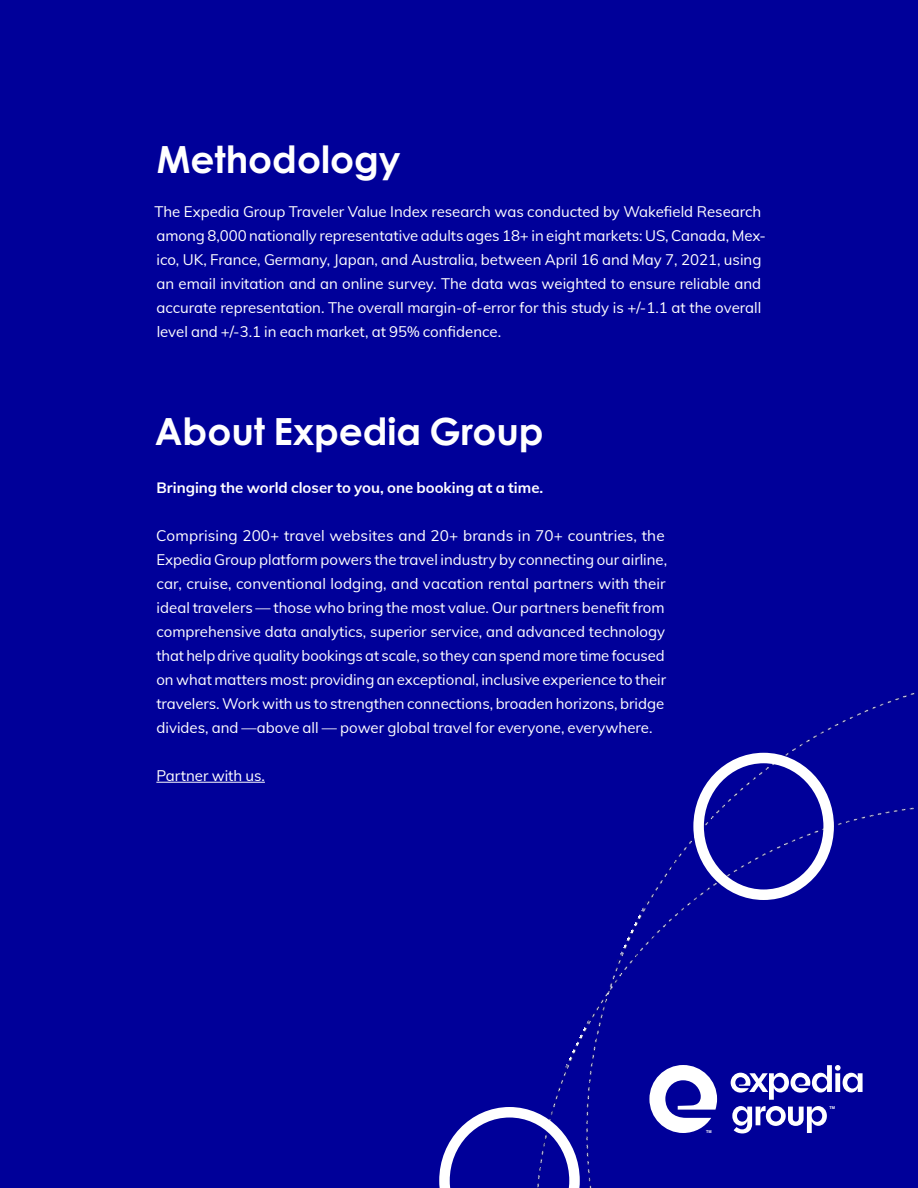
<style>
.page{position:relative;width:918px;height:1188px;background:#009}
.page>*{position:absolute;margin:0;border:0;box-sizing:border-box;transform-origin:0 0}
.t1{font:700 37.5px "Century Gothic Pro";color:#fff}
.t2{font:15px/24px "Muli";color:#fff}
.t3{font:700 15px "Muli";color:#fff}
.t4{font:700 3.9px "Helvetica";color:#fff}
</style>
<div class="page">
<img style="left:553px;top:692px;width:365px;height:496px">
<svg style="left:649px;top:1065px;width:68px;height:68px"></svg>
<svg style="left:731px;top:1065px;width:132px;height:35px"></svg>
<svg style="left:732px;top:1106px;width:95px;height:27px"></svg>
<div style="left:693px;top:753px;width:141px;height:147px;border:10px solid #fff;border-radius:50%"></div>
<hr style="left:156px;top:782px;width:109px;height:1px;background:#fff">
<svg style="left:439px;top:1107px;width:141px;height:81px"></svg>
<h1 class="t1" style="left:157px;top:136px;width:245px">Methodology</h1>
<p class="t2" style="left:155px;top:199px;width:613px">The Expedia Group Traveler Value Index research was conducted by Wakefield Research among 8,000 nationally representative adults ages 18+ in eight markets: US, Canada, Mex&shy;ico, UK, France, Germany, Japan, and Australia, between April 16 and May 7, 2021, using an email invitation and an online survey. The data was weighted to ensure reliable and accurate representation. The overall margin-of-error for this study is +/-1.1 at the overall level and +/-3.1 in each market, at 95% confidence.</p>
<h1 class="t1" style="left:155px;top:408px;width:390px">About Expedia Group</h1>
<p class="t3" style="left:157px;top:476px;width:388px">Bringing the world closer to you, one booking at a time.</p>
<p class="t2" style="left:156px;top:523px;width:513px">Comprising 200+ travel websites and 20+ brands in 70+ countries, the Expedia Group platform powers the travel industry by connecting our airline, car, cruise, conventional lodging, and vacation rental partners with their ideal travelers — those who bring the most value. Our partners benefit from comprehensive data analytics, superior service, and advanced technology that help drive quality bookings at scale, so they can spend more time focused on what matters most: providing an exceptional, inclusive experience to their travelers. Work with us to strengthen connections, broaden horizons, bridge divides, and —above all — power global travel for everyone, everywhere.</p>
<p class="t2" style="left:156px;top:763px;width:110px">Partner with us.</p>
<p class="t4" style="left:706px;top:1129px;width:7px">TM</p>
<p class="t4" style="left:830px;top:1105px;width:7px">TM</p>
</div>
